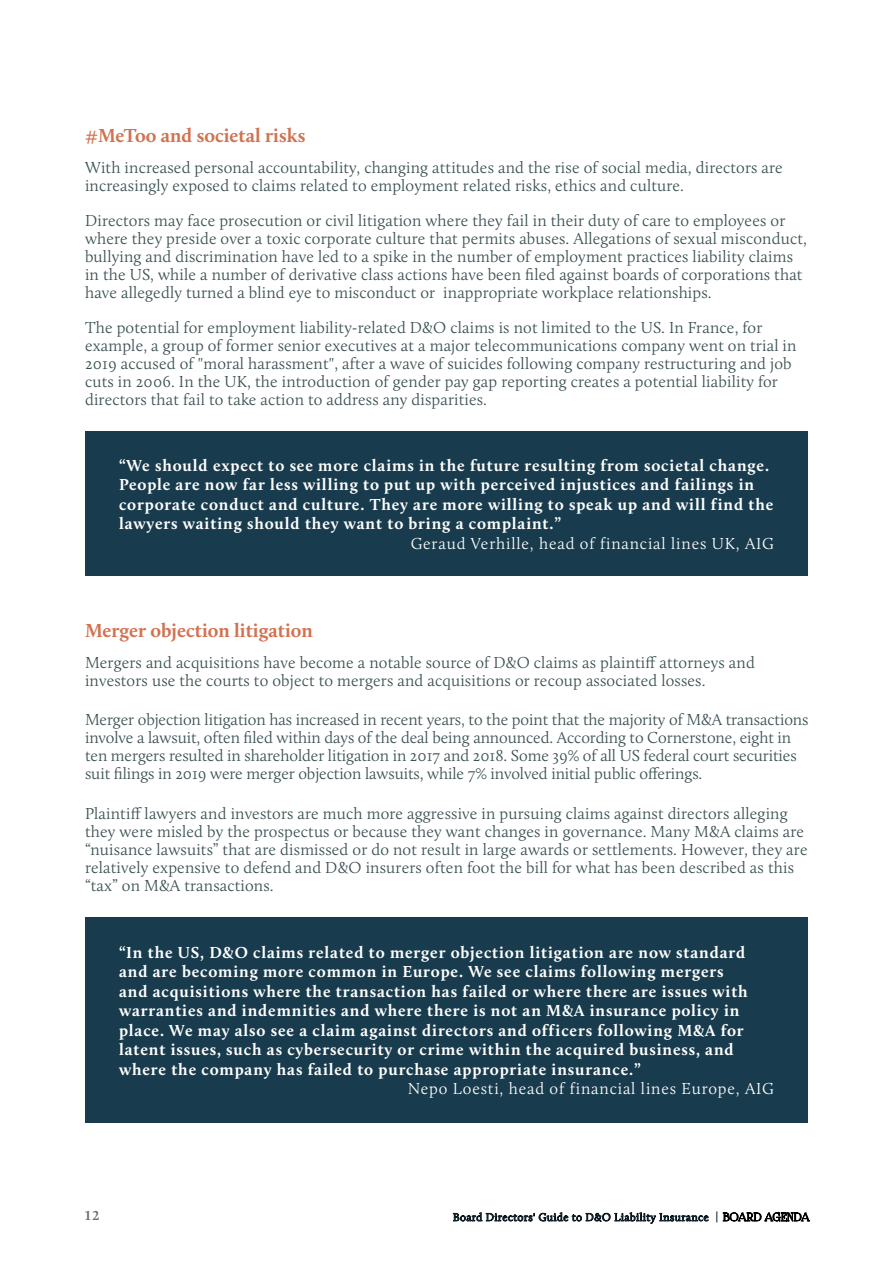
<style>
.page{position:relative;width:893px;height:1263px;background:#fff}
.page>*{position:absolute;margin:0;border:0;box-sizing:border-box;transform-origin:0 0}
.Subheads{font:700 19.5px "Calluna";color:#d17250}
.CBJ_-_Body_Copy_FO_N{font:300 16.5px/18px "Calluna";letter-spacing:.01em;color:#3a4f51}
.CBJ_-_Feature_Quote{font:700 16.5px/19.5px "Calluna";letter-spacing:.05em;color:#fff}
.CBJ_-_Feature_Quote-2{font:300 16.5px "Calluna";letter-spacing:.05em;color:#fff}
.t1{font:700 13.5px "Calluna";color:#6d6e71}
.t2{font:300 11.25px "Calluna";letter-spacing:.04em;color:#183b4d}
.s1{font-family:"Gotham Narrow";font-weight:500;font-size:12px}
.s2{font-family:"Foglihten No 06";font-weight:400;color:#000}
</style>
<div class="page">
<svg style="left:453px;top:1212px;width:255px;height:12px"></svg>
<svg style="left:723px;top:1211px;width:87px;height:10px"></svg>
<div style="left:85px;top:917px;width:723px;height:205px;background:#183b4d"></div>
<div style="left:85px;top:432px;width:723px;height:144px;background:#183b4d"></div>
<p class="Subheads" style="left:85px;top:124px;width:222px">#MeToo and societal risks</p>
<p class="CBJ_-_Body_Copy_FO_N" style="left:85px;top:158px;width:699px">With increased personal accountability, changing attitudes and the rise of social media, directors are increasingly exposed to claims related to employment related risks, ethics and culture.</p>
<p class="CBJ_-_Body_Copy_FO_N" style="left:85px;top:211px;width:723px">Directors may face prosecution or civil litigation where they fail in their duty of care to employees or where they preside over a toxic corporate culture that permits abuses. Allegations of sexual misconduct, bullying and discrimination have led to a spike in the number of employment practices liability claims in the US, while a number of derivative class actions have been filed against boards of corporations that have allegedly turned a blind eye to misconduct or inappropriate workplace relationships.</p>
<p class="CBJ_-_Body_Copy_FO_N" style="left:85px;top:318px;width:713px">The potential for employment liability-related D&amp;O claims is not limited to the US. In France, for example, a group of former senior executives at a major telecommunications company went on trial in 2019 accused of "moral harassment", after a wave of suicides following company restructuring and job cuts in 2006. In the UK, the introduction of gender pay gap reporting creates a potential liability for directors that fail to take action to address any disparities.</p>
<p class="CBJ_-_Feature_Quote" style="left:119px;top:455px;width:656px">“We should expect to see more claims in the future resulting from societal change.<br>People are now far less willing to put up with perceived injustices and failings in corporate conduct and culture. They are more willing to speak up and will find the lawyers waiting should they want to bring a complaint.”</p>
<p class="CBJ_-_Feature_Quote-2" style="left:411px;top:533px;width:365px">Geraud Verhille, head of financial lines UK, AIG</p>
<p class="Subheads" style="left:85px;top:619px;width:230px">Merger objection litigation</p>
<p class="CBJ_-_Body_Copy_FO_N" style="left:85px;top:653px;width:671px">Mergers and acquisitions have become a notable source of D&amp;O claims as plaintiff attorneys and investors use the courts to object to mergers and acquisitions or recoup associated losses.</p>
<p class="CBJ_-_Body_Copy_FO_N" style="left:85px;top:711px;width:725px">Merger objection litigation has increased in recent years, to the point that the majority of M&amp;A transactions involve a lawsuit, often filed within days of the deal being announced. According to Cornerstone, eight in ten mergers resulted in shareholder litigation in 2017 and 2018. Some 39% of all US federal court securities suit filings in 2019 were merger objection lawsuits, while 7% involved initial public offerings.</p>
<p class="CBJ_-_Body_Copy_FO_N" style="left:85px;top:804px;width:724px">Plaintiff lawyers and investors are much more aggressive in pursuing claims against directors alleging they were misled by the prospectus or because they want changes in governance. Many M&amp;A claims are “nuisance lawsuits” that are dismissed or do not result in large awards or settlements. However, they are relatively expensive to defend and D&amp;O insurers often foot the bill for what has been described as this “tax” on M&amp;A transactions.</p>
<p class="CBJ_-_Feature_Quote" style="left:119px;top:942px;width:630px">“In the US, D&amp;O claims related to merger objection litigation are now standard and are becoming more common in Europe. We see claims following mergers and acquisitions where the transaction has failed or where there are issues with warranties and indemnities and where there is not an M&amp;A insurance policy in place. We may also see a claim against directors and officers following M&amp;A for latent issues, such as cybersecurity or crime within the acquired business, and where the company has failed to purchase appropriate insurance.”</p>
<p class="CBJ_-_Feature_Quote-2" style="left:408px;top:1078px;width:368px">Nepo Loesti, head of financial lines Europe, AIG</p>
<p class="t1" style="left:85px;top:1207px;width:16px">12</p>
<p class="t2" style="left:453px;top:1210px;width:358px">Board Directors' Guide to D&amp;O Liability Insurance <span class="s1">|</span> <span class="s2">BOARD AGENDA</span></p>
</div>
